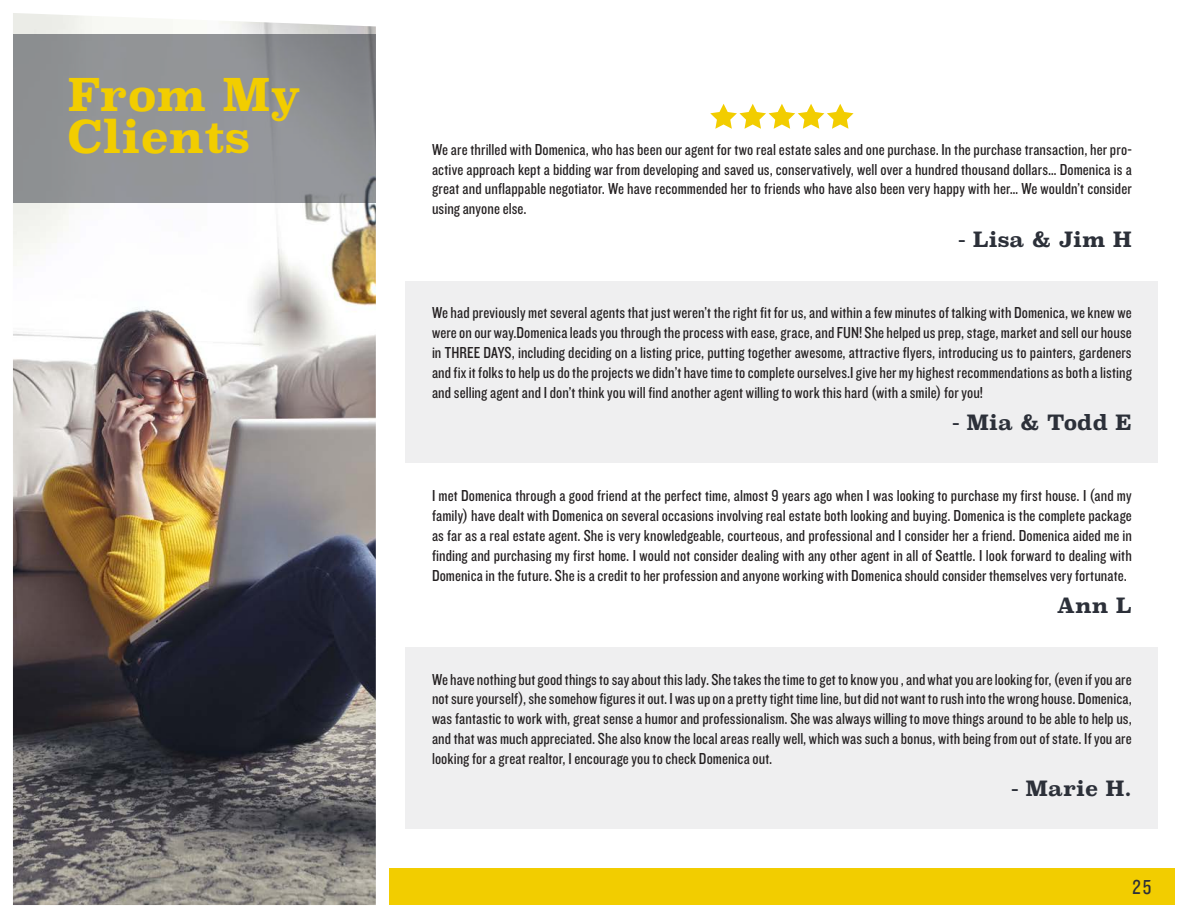
<style>
.page{position:relative;width:1188px;height:918px;background:#fff}
.page>*{position:absolute;margin:0;border:0;box-sizing:border-box;transform-origin:0 0}
.t1{font:700 45px/42px "Superclarendon Rg";color:#f2cd00}
.t2{font:700 21px "Superclarendon Rg";color:#2c3039}
.t3{font:21px "Knockout HTF29 Junior Liteweight";color:#2c3039}
.Postcard_Copy{font:16.5px/19.8px "Knockout HTF29 Junior Liteweight";letter-spacing:.005em;color:#231f20;text-align:justify}
</style>
<div class="page">
<div style="left:271px;top:869px;width:903px;height:36px;background:#f2cd00"></div>
<div style="left:13px;top:13px;width:376px;height:892px;background:#fff"></div>
<div style="left:406px;top:281px;width:752px;height:182px;background:#efeff0"></div>
<div style="left:406px;top:647px;width:752px;height:182px;background:#efeff0"></div>
<img style="left:13px;top:13px;width:363px;height:892px">
<div style="left:13px;top:35px;width:363px;height:168px;background:linear-gradient(to bottom,#8c8e91,#939699)"></div>
<svg style="left:710px;top:104px;width:144px;height:25px"></svg>
<p class="t1" style="left:68px;top:74px;width:235px">From My<br>Clients</p>
<p class="Postcard_Copy" style="left:432px;top:140px;width:701px">We are thrilled with Domenica, who has been our agent for two real estate sales and one purchase. In the purchase transaction, her pro&shy;active approach kept a bidding war from developing and saved us, conservatively, well over a hundred thousand dollars… Domenica is a great and unflappable negotiator. We have recommended her to friends who have also been very happy with her… We wouldn’t consider using anyone else.</p>
<p class="t2" style="left:959px;top:227px;width:175px">- Lisa &amp; Jim H</p>
<p class="Postcard_Copy" style="left:432px;top:304px;width:701px">We had previously met several agents that just weren’t the right fit for us, and within a few minutes of talking with Domenica, we knew we were on our way.Domenica leads you through the process with ease, grace, and FUN! She helped us prep, stage, market and sell our house in THREE DAYS, including deciding on a listing price, putting together awesome, attractive flyers, introducing us to painters, gardeners and fix it folks to help us do the projects we didn’t have time to complete ourselves.I give her my highest recommendations as both a listing and selling agent and I don’t think you will find another agent willing to work this hard (with a smile) for you!</p>
<p class="t2" style="left:952px;top:410px;width:181px">- Mia &amp; Todd E</p>
<p class="Postcard_Copy" style="left:432px;top:486px;width:701px">I met Domenica through a good friend at the perfect time, almost 9 years ago when I was looking to purchase my first house. I (and my family) have dealt with Domenica on several occasions involving real estate both looking and buying. Domenica is the complete package as far as a real estate agent. She is very knowledgeable, courteous, and professional and I consider her a friend. Domenica aided me in finding and purchasing my first home. I would not consider dealing with any other agent in all of Seattle. I look forward to dealing with Domenica in the future. She is a credit to her profession and anyone working with Domenica should consider themselves very fortunate.</p>
<p class="t2" style="left:1057px;top:593px;width:77px">Ann L</p>
<p class="Postcard_Copy" style="left:432px;top:670px;width:701px">We have nothing but good things to say about this lady. She takes the time to get to know you , and what you are looking for, (even if you are not sure yourself), she somehow figures it out. I was up on a pretty tight time line, but did not want to rush into the wrong house. Domenica, was fantastic to work with, great sense a humor and professionalism. She was always willing to move things around to be able to help us, and that was much appreciated. She also know the local areas really well, which was such a bonus, with being from out of state. If you are looking for a great realtor, I encourage you to check Domenica out.</p>
<p class="t2" style="left:1011px;top:776px;width:122px">- Marie H.</p>
<p class="t3" style="left:1132px;top:876px;width:20px">25</p>
</div>
